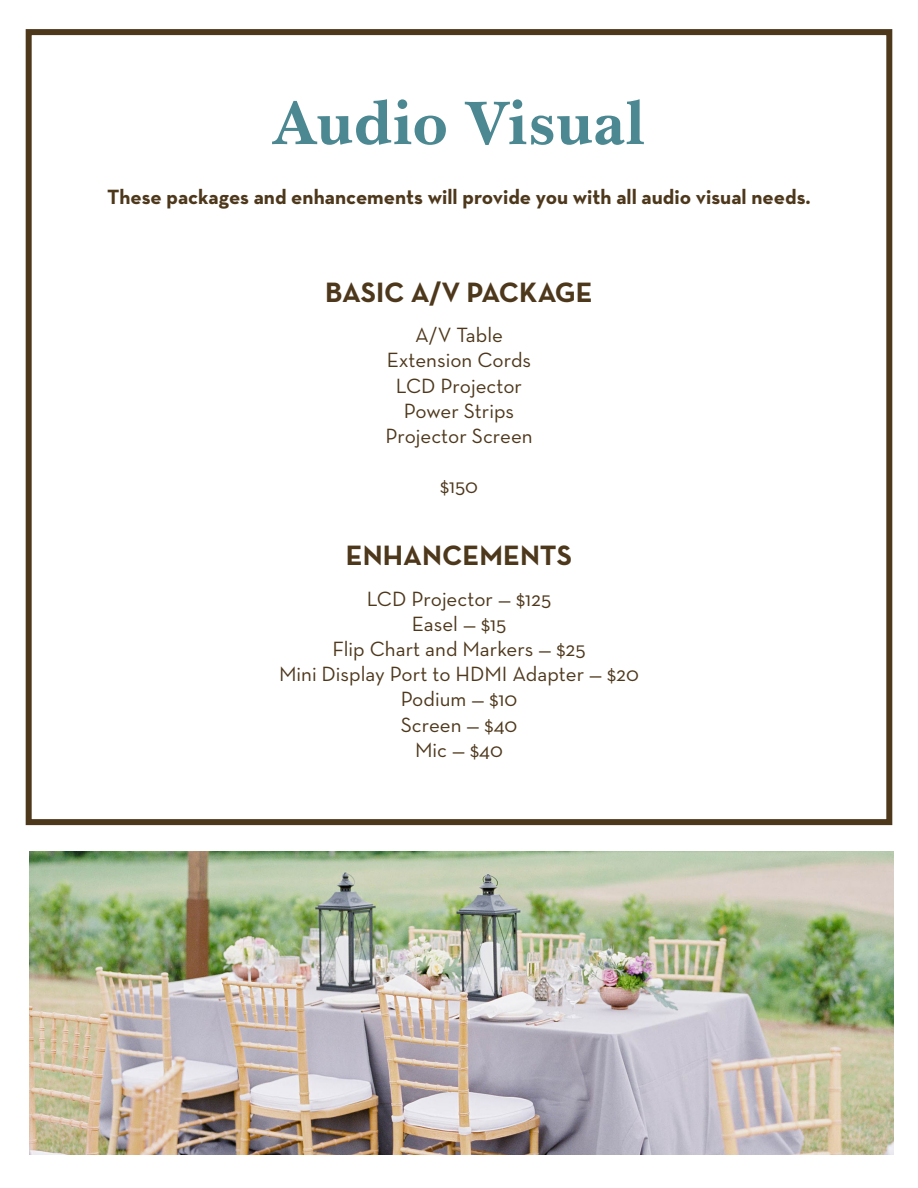
<style>
.page{position:relative;width:918px;height:1188px;background:#fff}
.page>*{position:absolute;margin:0;border:0;box-sizing:border-box;transform-origin:0 0}
.t1{font:700 63px "Baskerville BT";color:#4b8892}
.t2{font:700 28.5px "Neutra Text";color:#4e381c}
.t3{font:21px/25.2px "Neutra Text";color:#4e381c;text-align:center}
.t4{font:700 21px "Neutra Text";color:#4e381c}
</style>
<div class="page">
<div style="left:26px;top:29px;width:866px;height:796px;border:6px solid #4e381c"></div>
<img style="left:30px;top:851px;width:864px;height:304px">
<h1 class="t1" style="left:272px;top:84px;width:375px">Audio Visual</h1>
<p class="t4" style="left:107px;top:183px;width:705px">These packages and enhancements will provide you with all audio visual needs.</p>
<h2 class="t2" style="left:325px;top:274px;width:269px">BASIC A/V PACKAGE</h2>
<p class="t3" style="left:385px;top:322px;width:149px">A/V Table<br>Extension Cords<br>LCD Projector<br>Power Strips<br>Projector Screen</p>
<p class="t3" style="left:440px;top:473px;width:39px">$150</p>
<h2 class="t2" style="left:346px;top:538px;width:228px">ENHANCEMENTS</h2>
<p class="t3" style="left:279px;top:585px;width:361px">LCD Projector — $125<br>Easel — $15<br>Flip Chart and Markers — $25<br>Mini Display Port to HDMI Adapter — $20<br>Podium — $10<br>Screen — $40<br>Mic — $40</p>
</div>
